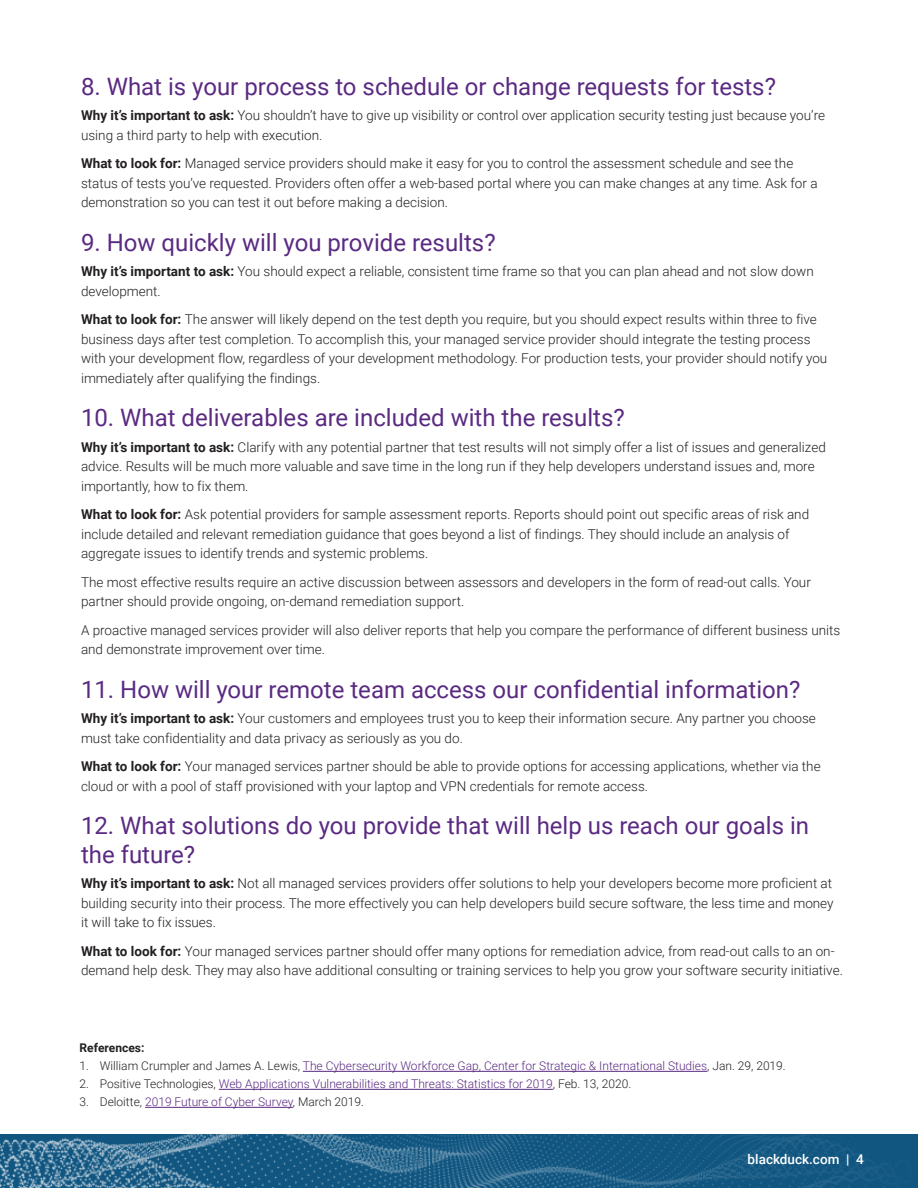
<style>
.page{position:relative;width:918px;height:1188px;background:#fff}
.page>*{position:absolute;margin:0;border:0;box-sizing:border-box;transform-origin:0 0}
.HEADING_1{font:24px/28.5px "Roboto";color:#5a2a82}
.BODY_COPY{font:300 13.5px/19.5px "Roboto";color:#231f20}
.t1{font:500 13.5px "Roboto";color:#fff}
.t2{font:300 12px "Roboto";color:#5a2a82}
.BODY_COPY-2{font:700 12px "Roboto";color:#231f20}
.s1{font-weight:700}
.s2{color:#231f20}
</style>
<div class="page">
<img style="left:0;top:1134px;width:918px;height:54px">
<hr style="left:303px;top:1071px;width:404px;height:1px;background:#5a2a82">
<hr style="left:219px;top:1089px;width:334px;height:1px;background:#5a2a82">
<hr style="left:145px;top:1107px;width:148px;height:1px;background:#5a2a82">
<p class="HEADING_1" style="left:81px;top:71px;width:697px">8. What is your process to schedule or change requests for tests?</p>
<p class="BODY_COPY" style="left:81px;top:105px;width:746px"><span class="s1">Why it’s important to ask:</span> You shouldn’t have to give up visibility or control over application security testing just because you’re using a third party to help with execution.</p>
<p class="BODY_COPY" style="left:81px;top:153px;width:738px"><span class="s1">What to look for:</span> Managed service providers should make it easy for you to control the assessment schedule and see the status of tests you’ve requested. Providers often offer a web-based portal where you can make changes at any time. Ask for a demonstration so you can test it out before making a decision.</p>
<p class="HEADING_1" style="left:81px;top:227px;width:416px">9. How quickly will you provide results?</p>
<p class="BODY_COPY" style="left:81px;top:261px;width:734px"><span class="s1">Why it’s important to ask:</span> You should expect a reliable, consistent time frame so that you can plan ahead and not slow down development.</p>
<p class="BODY_COPY" style="left:81px;top:309px;width:748px"><span class="s1">What to look for:</span> The answer will likely depend on the test depth you require, but you should expect results within three to five business days after test completion. To accomplish this, your managed service provider should integrate the testing process with your development flow, regardless of your development methodology. For production tests, your provider should notify you immediately after qualifying the findings.</p>
<p class="HEADING_1" style="left:81px;top:402px;width:545px">10. What deliverables are included with the results?</p>
<p class="BODY_COPY" style="left:81px;top:436px;width:746px"><span class="s1">Why it’s important to ask:</span> Clarify with any potential partner that test results will not simply offer a list of issues and generalized advice. Results will be much more valuable and save time in the long run if they help developers understand issues and, more importantly, how to fix them.</p>
<p class="BODY_COPY" style="left:81px;top:504px;width:730px"><span class="s1">What to look for:</span> Ask potential providers for sample assessment reports. Reports should point out specific areas of risk and include detailed and relevant remediation guidance that goes beyond a list of findings. They should include an analysis of aggregate issues to identify trends and systemic problems.</p>
<p class="BODY_COPY" style="left:81px;top:571px;width:731px">The most effective results require an active discussion between assessors and developers in the form of read-out calls. Your partner should provide ongoing, on-demand remediation support.</p>
<p class="BODY_COPY" style="left:81px;top:619px;width:761px">A proactive managed services provider will also deliver reports that help you compare the performance of different business units and demonstrate improvement over time.</p>
<p class="HEADING_1" style="left:81px;top:674px;width:721px">11. How will your remote team access our confidential information?</p>
<p class="BODY_COPY" style="left:81px;top:708px;width:736px"><span class="s1">Why it’s important to ask:</span> Your customers and employees trust you to keep their information secure. Any partner you choose must take confidentiality and data privacy as seriously as you do.</p>
<p class="BODY_COPY" style="left:81px;top:756px;width:741px"><span class="s1">What to look for:</span> Your managed services partner should be able to provide options for accessing applications, whether via the cloud or with a pool of staff provisioned with your laptop and VPN credentials for remote access.</p>
<p class="HEADING_1" style="left:81px;top:810px;width:730px">12. What solutions do you provide that will help us reach our goals in the future?</p>
<p class="BODY_COPY" style="left:81px;top:873px;width:754px;text-align:justify"><span class="s1">Why it’s important to ask:</span> Not all managed services providers offer solutions to help your developers become more proficient at building security into their process. The more effectively you can help developers build secure software, the less time and money it will take to fix issues.</p>
<p class="BODY_COPY" style="left:81px;top:940px;width:763px"><span class="s1">What to look for:</span> Your managed services partner should offer many options for remediation advice, from read-out calls to an on&shy;demand help desk. They may also have additional consulting or training services to help you grow your software security initiative.</p>
<p class="BODY_COPY-2" style="left:80px;top:1040px;width:66px">References:</p>
<p class="t2" style="left:80px;top:1058px;width:708px"><span class="s2">1. William Crumpler and James A. Lewis,</span> The Cybersecurity Workforce Gap, Center for Strategic &amp; International Studies<span class="s2">, Jan. 29, 2019.</span></p>
<p class="t2" style="left:80px;top:1076px;width:553px"><span class="s2">2. Positive Technologies,</span> Web Applications Vulnerabilities and Threats: Statistics for 2019<span class="s2">, Feb. 13, 2020.</span></p>
<p class="t2" style="left:80px;top:1094px;width:286px"><span class="s2">3. Deloitte,</span> 2019 Future of Cyber Survey<span class="s2">, March 2019.</span></p>
<p class="t1" style="left:748px;top:1149px;width:118px">blackduck.com | 4</p>
</div>
